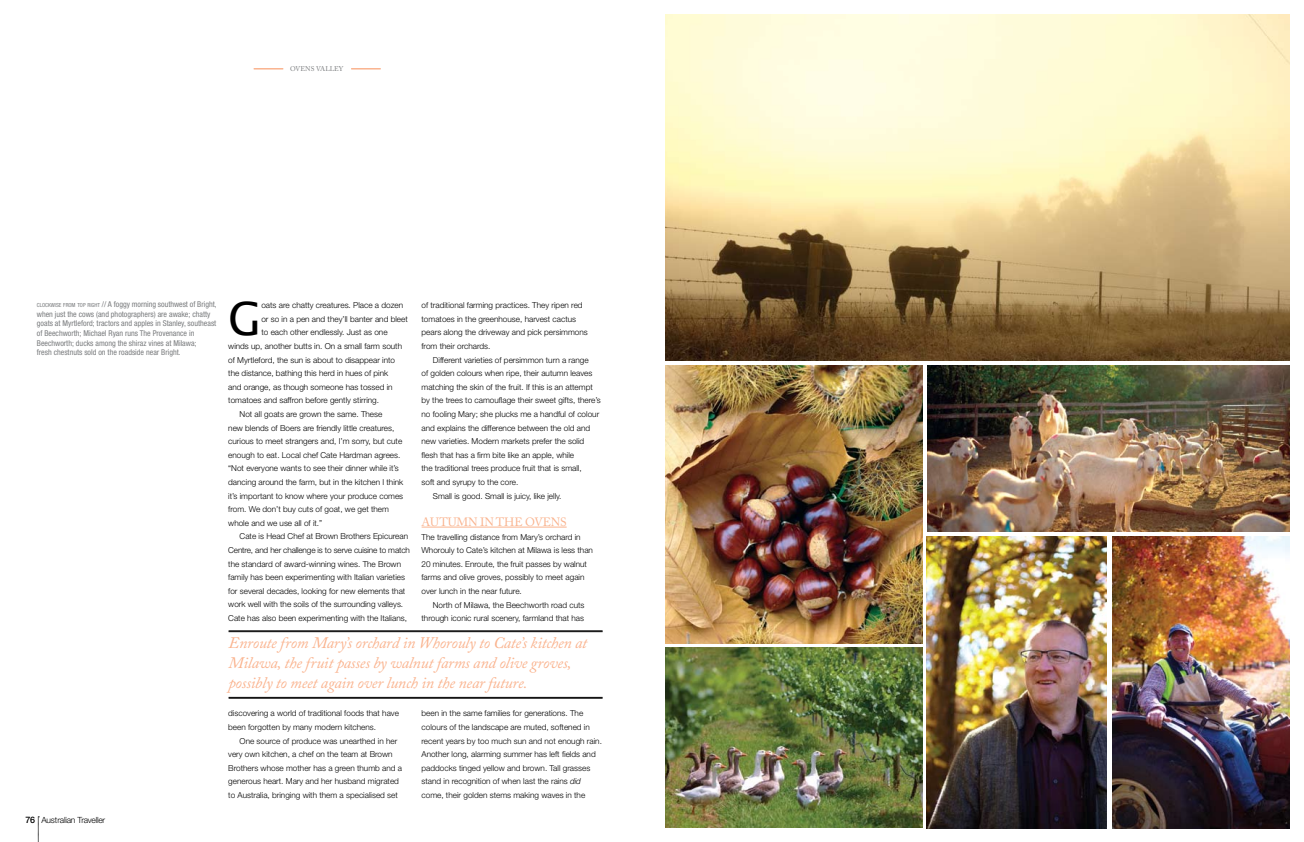
<style>
.page{position:relative;width:1304px;height:842px;background:#fff}
.page>*{position:absolute;margin:0;border:0;box-sizing:border-box;transform-origin:0 0}
.t1{font:45.9px "Lucida Sans";color:#000}
.t2{font:italic 16px/20px "Adobe Caslon Pro";letter-spacing:-.01em;color:#fab38e}
.t3{font:12px "Adobe Caslon Pro";letter-spacing:-.015em;color:#fab38e}
.t4{font:300 8.5px "Helvetica Neue";letter-spacing:-.03em;color:#000}
.t5{font:300 8.2px/13.6px "Helvetica Neue";color:#000}
.t6{font:condensed 8px/9.6px "Helvetica Neue";color:#797b7d}
.t7{font:6.8px "Adobe Caslon Pro";letter-spacing:-.01em;color:#797b7d}
.s1{font-size:5.6px}
.s2{font-weight:500;font-size:8.9px}
.s3{font-style:italic}
</style>
<div class="page">
<svg style="left:38px;top:817px;width:1px;height:25px"></svg>
<img style="left:927px;top:365px;width:362px;height:166px">
<img style="left:666px;top:14px;width:624px;height:346px">
<img style="left:666px;top:365px;width:256px;height:278px">
<img style="left:666px;top:648px;width:256px;height:179px">
<img style="left:927px;top:536px;width:180px;height:292px">
<img style="left:1113px;top:536px;width:176px;height:292px">
<hr style="left:229px;top:697px;width:374px;height:1px;background:#000">
<hr style="left:229px;top:698px;width:374px;height:1px;background:#000">
<hr style="left:229px;top:631px;width:374px;height:1px;background:#000">
<hr style="left:422px;top:527px;width:145px;height:1px;background:#fab38e">
<svg style="left:254px;top:68px;width:29px;height:2px"></svg>
<hr style="left:351px;top:69px;width:30px;height:1px;background:#fab38e">
<hr style="left:351px;top:68px;width:30px;height:1px;background:#fab38e">
<p class="t7" style="left:290px;top:65px;width:55px">OVENS VALLEY</p>
<p class="t6" style="left:37px;top:299px;width:181px"><span class="s1">CLOCKWISE FROM TOP RIGHT</span> // A foggy morning southwest of Bright, when just the cows (and photographers) are awake; chatty goats at Myrtleford; tractors and apples in Stanley, southeast of Beechworth; Michael Ryan runs The Provenance in Beechworth; ducks among the shiraz vines at Milawa;<br>fresh chestnuts sold on the roadside near Bright.</p>
<p class="t5" style="left:422px;top:298px;width:168px">of traditional farming practices. They ripen red tomatoes in the greenhouse, harvest cactus pears along the driveway and pick persimmons from their orchards.</p>
<p class="t5" style="left:433px;top:353px;width:157px">Different varieties of persimmon turn a range</p>
<p class="t5" style="left:422px;top:366px;width:172px">of golden colours when ripe, their autumn leaves</p>
<p class="t5" style="left:422px;top:380px;width:173px">matching the skin of the fruit. If this is an attempt</p>
<p class="t5" style="left:422px;top:393px;width:181px">by the trees to camouflage their sweet gifts, there’s</p>
<p class="t5" style="left:422px;top:407px;width:179px">no fooling Mary; she plucks me a handful of colour</p>
<p class="t5" style="left:422px;top:421px;width:170px">and explains the difference between the old and</p>
<p class="t5" style="left:422px;top:434px;width:164px">new varieties. Modern markets prefer the solid</p>
<p class="t5" style="left:422px;top:448px;width:154px">flesh that has a firm bite like an apple, while</p>
<p class="t5" style="left:422px;top:461px;width:162px">the traditional trees produce fruit that is small,</p>
<p class="t5" style="left:422px;top:475px;width:98px">soft and syrupy to the core.</p>
<p class="t5" style="left:433px;top:489px;width:130px">Small is good. Small is juicy, like jelly.</p>
<h3 class="t3" style="left:422px;top:515px;width:146px">AUTUMN IN THE OVENS</h3>
<p class="t5" style="left:422px;top:530px;width:173px">The travelling distance from Mary’s orchard in Whorouly to Cate’s kitchen at Milawa is less than 20 minutes. Enroute, the fruit passes by walnut farms and olive groves, possibly to meet again over lunch in the near future.</p>
<p class="t5" style="left:422px;top:598px;width:164px;text-align:right">North of Milawa, the Beechworth road cuts through iconic rural scenery, farmland that has</p>
<h1 class="t1" style="left:228px;top:293px;width:35px">G</h1>
<p class="t5" style="left:261px;top:298px;width:143px">oats are chatty creatures. Place a dozen</p>
<p class="t5" style="left:261px;top:312px;width:148px">or so in a pen and they’ll banter and bleet</p>
<p class="t5" style="left:261px;top:325px;width:128px">to each other endlessly. Just as one</p>
<p class="t5" style="left:228px;top:339px;width:175px">winds up, another butts in. On a small farm south</p>
<p class="t5" style="left:228px;top:353px;width:168px">of Myrtleford, the sun is about to disappear into</p>
<p class="t5" style="left:228px;top:366px;width:162px">the distance, bathing this herd in hues of pink</p>
<p class="t5" style="left:228px;top:380px;width:166px">and orange, as though someone has tossed in</p>
<p class="t5" style="left:228px;top:393px;width:152px">tomatoes and saffron before gently stirring.</p>
<p class="t5" style="left:240px;top:407px;width:144px">Not all goats are grown the same. These</p>
<p class="t5" style="left:228px;top:421px;width:168px">new blends of Boers are friendly little creatures,</p>
<p class="t5" style="left:228px;top:434px;width:176px">curious to meet strangers and, I’m sorry, but cute</p>
<p class="t5" style="left:228px;top:448px;width:174px">enough to eat. Local chef Cate Hardman agrees.</p>
<p class="t5" style="left:228px;top:461px;width:172px">“Not everyone wants to see their dinner while it’s</p>
<p class="t5" style="left:228px;top:475px;width:177px">dancing around the farm, but in the kitchen I think</p>
<p class="t5" style="left:228px;top:489px;width:176px">it’s important to know where your produce comes</p>
<p class="t5" style="left:228px;top:502px;width:162px">from. We don’t buy cuts of goat, we get them</p>
<p class="t5" style="left:228px;top:516px;width:96px">whole and we use all of it.”</p>
<p class="t5" style="left:240px;top:530px;width:170px">Cate is Head Chef at Brown Brothers Epicurean</p>
<p class="t5" style="left:228px;top:543px;width:183px">Centre, and her challenge is to serve cuisine to match</p>
<p class="t5" style="left:228px;top:557px;width:174px">the standard of award-winning wines. The Brown</p>
<p class="t5" style="left:228px;top:570px;width:178px">family has been experimenting with Italian varieties</p>
<p class="t5" style="left:228px;top:584px;width:179px">for several decades, looking for new elements that</p>
<p class="t5" style="left:228px;top:598px;width:176px">work well with the soils of the surrounding valleys.</p>
<p class="t5" style="left:228px;top:611px;width:180px">Cate has also been experimenting with the Italians,</p>
<h2 class="t2" style="left:229px;top:633px;width:360px">Enroute from Mary’s orchard in Whorouly to Cate’s kitchen at<br>Milawa, the fruit passes by walnut farms and olive groves, possibly to meet again over lunch in the near future.</h2>
<p class="t4" style="left:26px;top:814px;width:81px"><span class="s2">76</span> Australian Traveller</p>
<p class="t5" style="left:228px;top:706px;width:172px">discovering a world of traditional foods that have been forgotten by many modern kitchens.</p>
<p class="t5" style="left:228px;top:734px;width:175px;text-indent:11px">One source of produce was unearthed in her very own kitchen, a chef on the team at Brown Brothers whose mother has a green thumb and a generous heart. Mary and her husband migrated to Australia, bringing with them a specialised set</p>
<p class="t5" style="left:422px;top:706px;width:182px">been in the same families for generations. The colours of the landscape are muted, softened in recent years by too much sun and not enough rain.<br>Another long, alarming summer has left fields and paddocks tinged yellow and brown. Tall grasses stand in recognition of when last the rains <span class="s3">did </span>come, their golden stems making waves in the</p>
</div>
